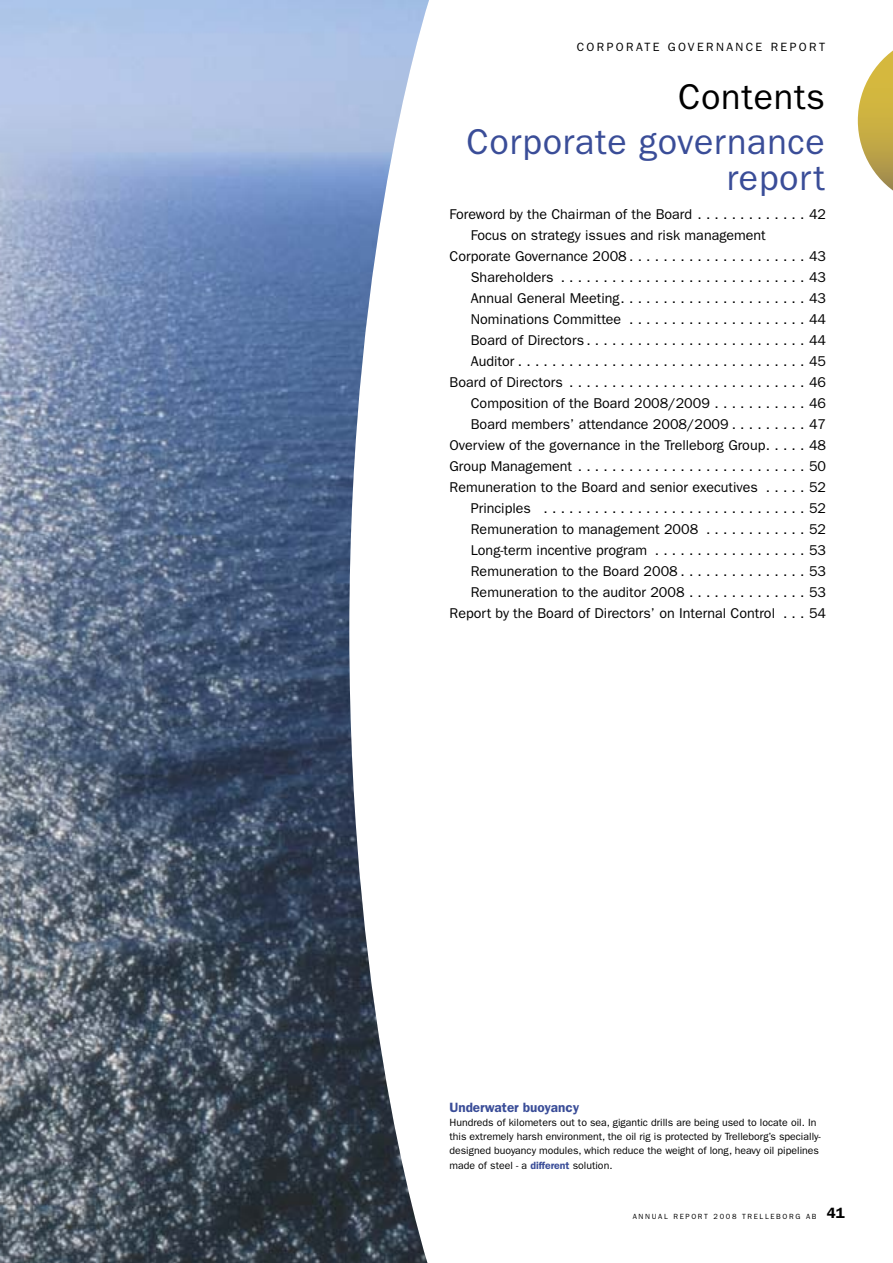
<style>
.page{position:relative;width:893px;height:1263px;background:#fff}
.page>*{position:absolute;margin:0;border:0;box-sizing:border-box;transform-origin:0 0}
.t1{font:36px/36px "Franklin Gothic LT Com";letter-spacing:.02em;color:#3a4d98;text-align:right}
.t2{font:36px "Franklin Gothic LT Com";letter-spacing:.02em;color:#000}
.t3{font:14.25px "Franklin Gothic LT Com";color:#000}
.t4{font:13.5px "Franklin Gothic LT Com Dm";color:#3a4d98}
.t5{font:12px "Franklin Gothic LT Com";letter-spacing:.2em;color:#000}
.t6{font:10.5px/14.2px "Franklin Gothic LT Com";color:#000}
.t7{font:7.5px "Franklin Gothic LT Com";letter-spacing:.22em;color:#000}
.s1{font-family:"Franklin Gothic LT Com Dm";color:#3a4d98}
.s2{font-family:"Franklin Gothic LT Com Dm";font-size:15px}
</style>
<div class="page">
<svg style="left:857px;top:51px;width:35px;height:139px"></svg>
<img style="left:0;top:0;width:429px;height:1263px">
<p class="t5" style="left:576px;top:42px;width:250px">CORPORATE GOVERNANCE REPORT</p>
<h1 class="t2" style="left:678px;top:85px;width:148px">Contents</h1>
<h1 class="t1" style="left:466px;top:128px;width:360px">Corporate governance report</h1>
<p class="t3" style="left:449px;top:209px;width:378px">Foreword by the Chairman of the Board . . . . . . . . . . . . . 42</p>
<p class="t3" style="left:471px;top:230px;width:296px">Focus on strategy issues and risk management</p>
<p class="t3" style="left:449px;top:251px;width:378px">Corporate Governance 2008 . . . . . . . . . . . . . . . . . . . . . 43</p>
<p class="t3" style="left:471px;top:272px;width:357px">Shareholders . . . . . . . . . . . . . . . . . . . . . . . . . . . . . 43</p>
<p class="t3" style="left:471px;top:293px;width:357px">Annual General Meeting . . . . . . . . . . . . . . . . . . . . . . 43</p>
<p class="t3" style="left:471px;top:314px;width:357px">Nominations Committee . . . . . . . . . . . . . . . . . . . . . 44</p>
<p class="t3" style="left:471px;top:335px;width:357px">Board of Directors . . . . . . . . . . . . . . . . . . . . . . . . . . 44</p>
<p class="t3" style="left:471px;top:356px;width:357px">Auditor . . . . . . . . . . . . . . . . . . . . . . . . . . . . . . . . . . 45</p>
<p class="t3" style="left:449px;top:377px;width:378px">Board of Directors . . . . . . . . . . . . . . . . . . . . . . . . . . . . 46</p>
<p class="t3" style="left:471px;top:398px;width:357px">Composition of the Board 2008/2009 . . . . . . . . . . . 46</p>
<p class="t3" style="left:471px;top:419px;width:357px">Board members’ attendance 2008/2009 . . . . . . . . . 47</p>
<p class="t3" style="left:449px;top:440px;width:378px">Overview of the governance in the Trelleborg Group . . . . . 48</p>
<p class="t3" style="left:449px;top:461px;width:378px">Group Management . . . . . . . . . . . . . . . . . . . . . . . . . . . 50</p>
<p class="t3" style="left:449px;top:482px;width:378px">Remuneration to the Board and senior executives . . . . . 52</p>
<p class="t3" style="left:471px;top:503px;width:357px">Principles . . . . . . . . . . . . . . . . . . . . . . . . . . . . . . . 52</p>
<p class="t3" style="left:471px;top:524px;width:357px">Remuneration to management 2008 . . . . . . . . . . . . 52</p>
<p class="t3" style="left:471px;top:545px;width:357px">Long-term incentive program . . . . . . . . . . . . . . . . . . 53</p>
<p class="t3" style="left:471px;top:566px;width:357px">Remuneration to the Board 2008 . . . . . . . . . . . . . . . 53</p>
<p class="t3" style="left:471px;top:587px;width:357px">Remuneration to the auditor 2008 . . . . . . . . . . . . . . 53</p>
<p class="t3" style="left:449px;top:608px;width:378px">Report by the Board of Directors’ on Internal Control . . . 54</p>
<p class="t4" style="left:449px;top:1102px;width:131px">Underwater buoyancy</p>
<p class="t6" style="left:449px;top:1116px;width:373px">Hundreds of kilometers out to sea, gigantic drills are being used to locate oil. In this extremely harsh environment, the oil rig is protected by Trelleborg’s specially&shy;designed buoyancy modules, which reduce the weight of long, heavy oil pipelines made of steel - a <span class="s1">different</span> solution.</p>
<p class="t7" style="left:632px;top:1214px;width:213px">ANNUAL REPORT 2008 TRELLEBORG AB <span class="s2">41</span></p>
</div>
